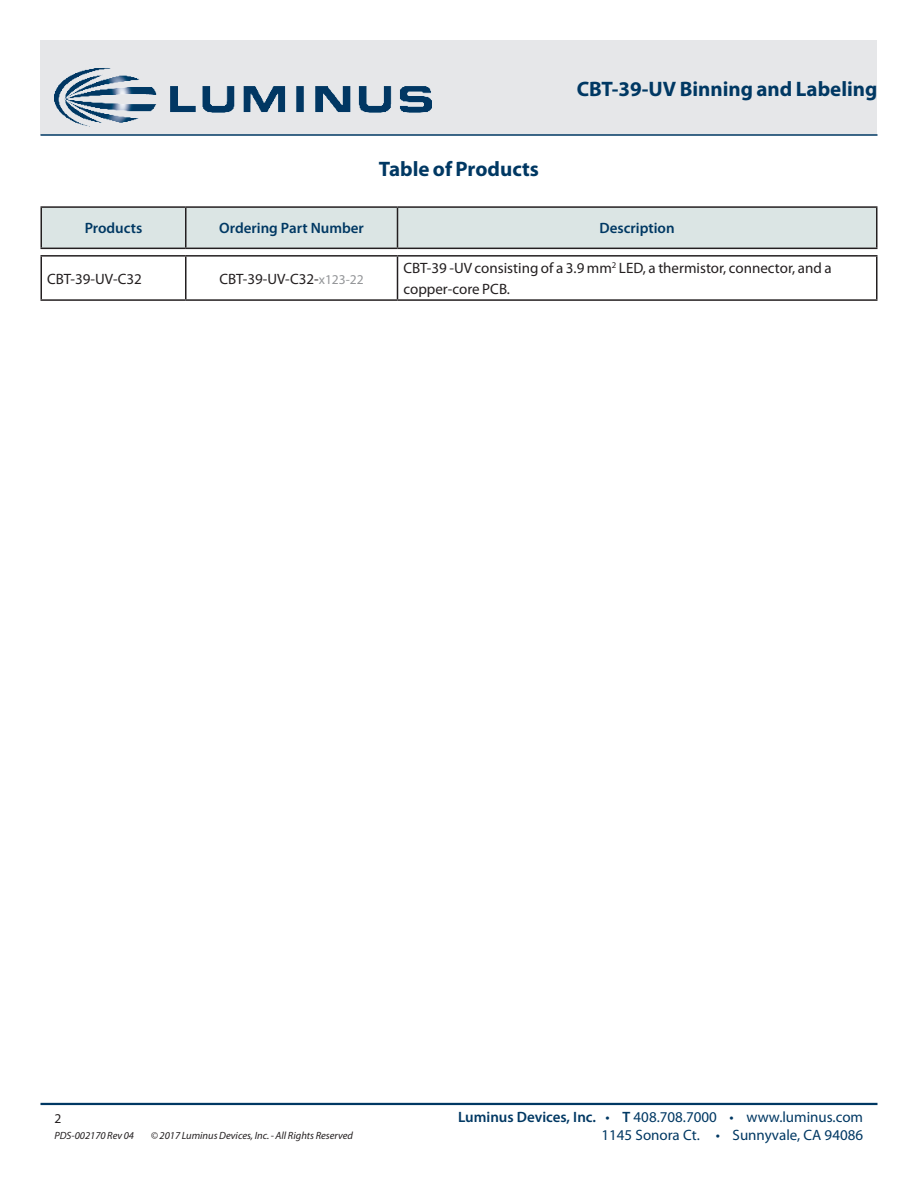
<style>
.page{position:relative;width:918px;height:1188px;background:#fff}
.page>*{position:absolute;margin:0;border:0;box-sizing:border-box;transform-origin:0 0}
.DS_Title1{font:700 21px "Myriad Pro";color:#003863}
.DS_Body{font:15px/21px "Myriad Pro";color:#231f20}
.t1{font:15px "Myriad Pro";color:#003863}
.t2{font:600 15px "Myriad Pro";color:#003863}
.zzFooterRight2{font:13.5px "Myriad Pro";color:#231f20}
.zzFooterRight1{font:italic 10.5px "Myriad Pro";color:#231f20}
.s1{color:#ed028c}
.s2{font-size:13.5px;color:#939598}
.s3{font-weight:600}
</style>
<div class="page">
<div style="left:40px;top:40px;width:838px;height:95px;background:#e6e7e9"></div>
<hr style="left:40px;top:1103px;width:838px;height:2px;background:#003863">
<hr style="left:40px;top:134px;width:838px;height:2px;background:#003863">
<img style="left:54px;top:68px;width:378px;height:67px">
<div style="left:42px;top:208px;width:834px;height:40px;background:#dbe5e4"></div>
<hr style="left:40px;top:206px;width:146px;height:2px;background:#231f20">
<hr style="left:40px;top:208px;width:2px;height:40px;background:#231f20">
<hr style="left:186px;top:206px;width:212px;height:2px;background:#231f20">
<hr style="left:185px;top:208px;width:2px;height:40px;background:#231f20">
<hr style="left:398px;top:206px;width:480px;height:2px;background:#231f20">
<hr style="left:397px;top:208px;width:1px;height:40px;background:#231f20">
<hr style="left:876px;top:208px;width:2px;height:40px;background:#231f20">
<hr style="left:40px;top:248px;width:146px;height:1px;background:#231f20">
<hr style="left:186px;top:248px;width:212px;height:1px;background:#231f20">
<hr style="left:398px;top:248px;width:480px;height:1px;background:#231f20">
<hr style="left:185px;top:257px;width:2px;height:42px;background:#231f20">
<hr style="left:397px;top:257px;width:1px;height:42px;background:#231f20">
<hr style="left:41px;top:255px;width:145px;height:2px;background:#231f20">
<hr style="left:41px;top:257px;width:1px;height:42px;background:#231f20">
<hr style="left:186px;top:255px;width:212px;height:2px;background:#231f20">
<hr style="left:398px;top:255px;width:480px;height:2px;background:#231f20">
<hr style="left:876px;top:257px;width:2px;height:42px;background:#231f20">
<hr style="left:41px;top:299px;width:145px;height:2px;background:#231f20">
<hr style="left:186px;top:299px;width:212px;height:2px;background:#231f20">
<hr style="left:398px;top:299px;width:480px;height:2px;background:#231f20">
<p class="DS_Title1" style="left:379px;top:156px;width:162px">Table of Products</p>
<p class="DS_Title1" style="left:577px;top:75px;width:302px">CBT-39-UV Binning and Labeling</p>
<h1 class="DS_Title1" style="left:608px;top:75px;width:252px"><span class="s1">(Part #)</span> Product Datash et</h1>
<p class="t2" style="left:85px;top:219px;width:59px">Products</p>
<p class="t2" style="left:219px;top:219px;width:146px">Ordering Part Number</p>
<p class="t2" style="left:600px;top:219px;width:77px">Description</p>
<p class="DS_Body" style="left:47px;top:268px;width:96px">CBT-39-UV-C32</p>
<p class="DS_Body" style="left:219px;top:268px;width:146px">CBT-39-UV-C32-<span class="s2">x123-22</span></p>
<p class="DS_Body" style="left:404px;top:257px;width:430px">CBT-39 -UV consisting of a 3.9 mm<sup>2</sup> LED, a thermistor, connector, and a copper-core PCB.</p>
<p class="zzFooterRight2" style="left:54px;top:1110px;width:8px">2</p>
<p class="zzFooterRight1" style="left:54px;top:1129px;width:81px">PDS-002170 Rev 04</p>
<p class="zzFooterRight1" style="left:151px;top:1129px;width:204px">© 2017 Luminus Devices, Inc. - All Rights Reserved</p>
<p class="t1" style="left:458px;top:1108px;width:407px"><span class="s3">Luminus Devices, Inc.</span> • <span class="s3">T</span> 408.708.7000 • www.luminus.com</p>
<p class="t1" style="left:602px;top:1126px;width:263px">1145 Sonora Ct. • Sunnyvale, CA 94086</p>
</div>
